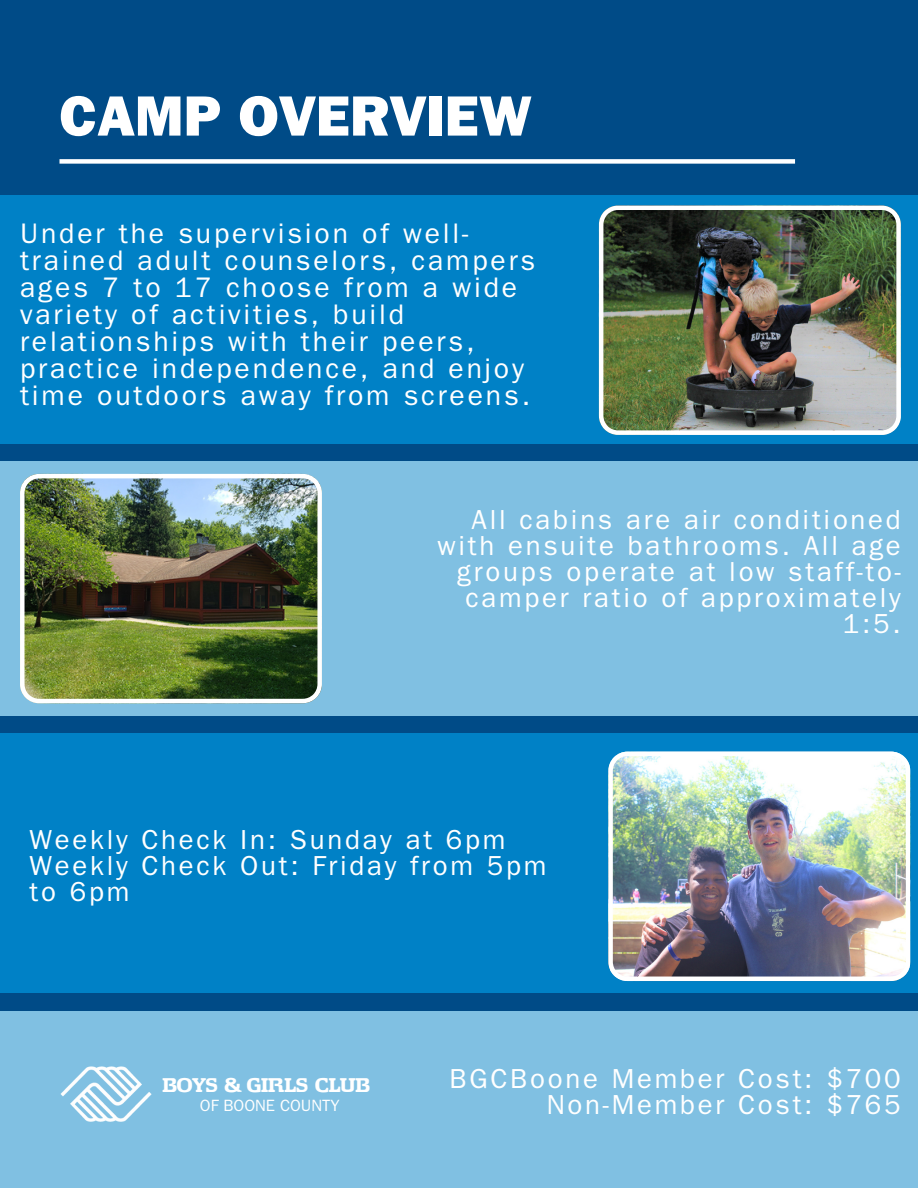
<style>
.page{position:relative;width:918px;height:1188px;background:#004b87}
.page>*{position:absolute;margin:0;border:0;box-sizing:border-box;transform-origin:0 0}
.t1{font:57px "ITC Franklin Gothic Std Hvy";color:#fff}
.t2{font:28.35px/26.8px "ITC Franklin Gothic Std";letter-spacing:.1em;color:#fff}
.t3{font:27.6px/25.8px "ITC Franklin Gothic Std";letter-spacing:.1em;color:#fff;text-align:right}
.t4{font:18.3px "BGCA Serif Typeface";color:#fff}
.t5{font:16.35px "ITC Franklin Gothic Std";color:#fff}
</style>
<div class="page">
<div style="left:0;top:462px;width:918px;height:254px;background:#80c0e2"></div>
<div style="left:0;top:195px;width:918px;height:249px;background:#0081c6"></div>
<div style="left:0;top:1011px;width:918px;height:177px;background:#80c0e2"></div>
<div style="left:0;top:734px;width:918px;height:259px;background:#0081c6"></div>
<img style="left:599px;top:206px;width:301px;height:229px">
<img style="left:20px;top:474px;width:302px;height:229px">
<img style="left:608px;top:752px;width:302px;height:229px">
<img style="left:60px;top:1066px;width:92px;height:56px">
<div style="left:59px;top:159px;width:736px;height:5px;background:#fff"></div>
<p class="t1" style="left:59px;top:96px;width:474px">CAMP OVERVIEW</p>
<h2 class="t2" style="left:20px;top:224px;width:517px">Under the supervision of well&shy;trained adult counselors, campers ages 7 to 17 choose from a wide variety of activities, build relationships with their peers, practice independence, and enjoy time outdoors away from screens.</h2>
<p class="t3" style="left:437px;top:511px;width:465px">All cabins are air conditioned with ensuite bathrooms. All age groups operate at low staff-to&shy;camper ratio of approximately<br>1:5.</p>
<p class="t3" style="left:29px;top:831px;width:518px;text-align:left">Weekly Check In: Sunday at 6pm<br>Weekly Check Out: Friday from 5pm to 6pm</p>
<h2 class="t4" style="left:162px;top:1074px;width:209px">BOYS &amp; GIRLS CLUB</h2>
<h3 class="t5" style="left:200px;top:1100px;width:141px">OF BOONE COUNTY</h3>
<h2 class="t3" style="left:450px;top:1070px;width:453px">BGCBoone Member Cost: $700<br>Non-Member Cost: $765</h2>
</div>
